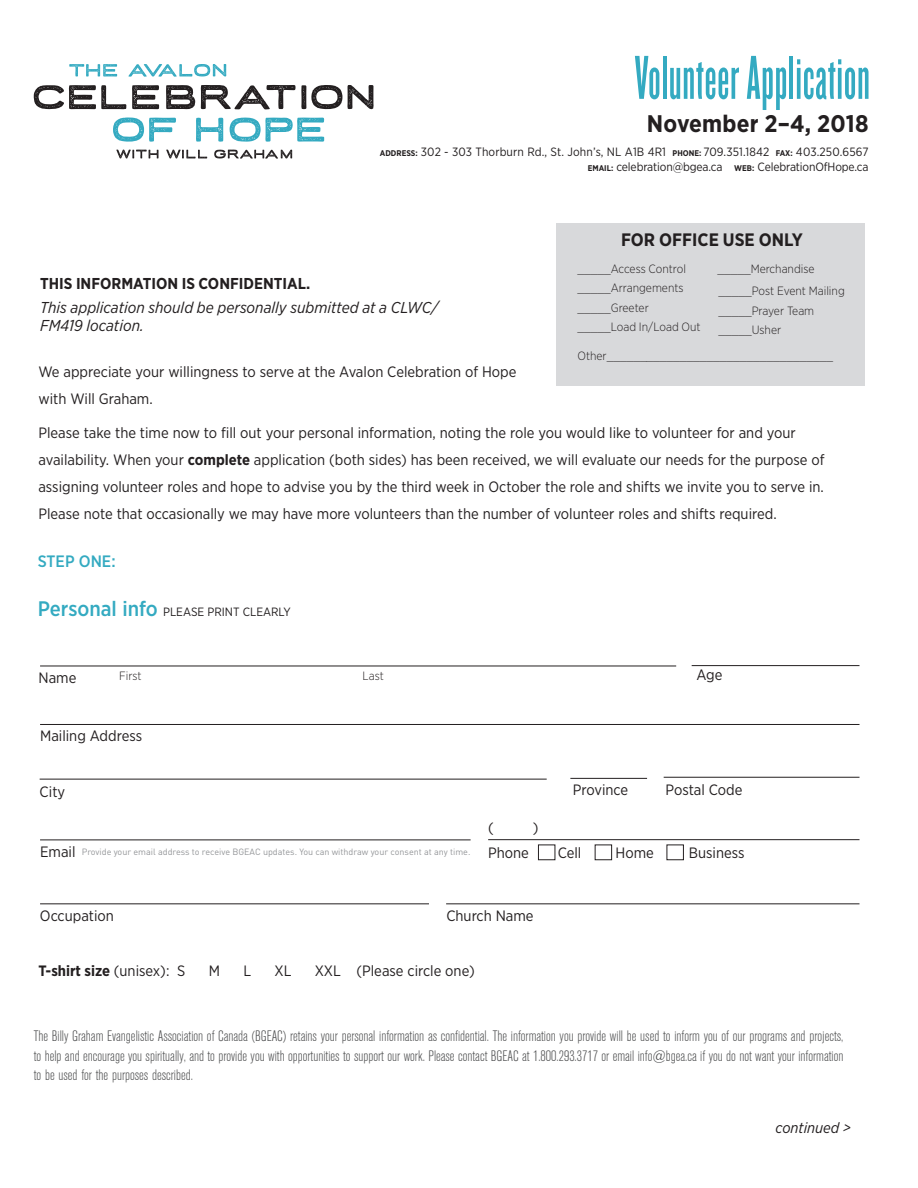
<style>
.page{position:relative;width:918px;height:1188px;background:#fff}
.page>*{position:absolute;margin:0;border:0;box-sizing:border-box;transform-origin:0 0}
.t1{font:64.5px "Knockout 46 Flyweight";letter-spacing:.01em;color:#34aac1}
.t2{font:700 24px "Gotham Narrow";letter-spacing:.01em;color:#231f20}
.t3{font:700 18px "Gotham Narrow";color:#231f20}
.t4{font:500 16.5px "Gotham Narrow";color:#34aac1}
.t5{font:italic 15.75px/18px "Gotham Narrow";color:#231f20}
.t6{font:700 15.75px "Gotham Narrow";color:#231f20}
.t7{font:15px/27px "Gotham Narrow";color:#231f20}
.t8{font:300 condensed 15px/19.5px "Akzidenz Grotesk BE";color:#4b4c4d;text-align:justify}
.t9{font:700 15px "Gotham Narrow";color:#231f20}
.t10{font:italic 15px "Gotham Narrow";color:#231f20}
.t11{font:300 12px "Gotham Narrow";color:#231f20}
.t12{font:12px/15px "Gotham Narrow";color:#231f20;text-align:right}
.t13{font:9px "DINOT";color:#939598}
.s1{font-weight:700;font-size:8.25px}
.s2{font-weight:700}
.s3{font-weight:500;font-size:21px;color:#34aac1}
.s4{font-weight:400}
</style>
<div class="page">
<hr style="left:40px;top:666px;width:636px;height:1px;background:#231f20">
<hr style="left:40px;top:724px;width:820px;height:1px;background:#231f20">
<hr style="left:488px;top:839px;width:372px;height:1px;background:#231f20">
<hr style="left:40px;top:840px;width:431px;height:1px;background:#231f20">
<hr style="left:40px;top:779px;width:507px;height:1px;background:#231f20">
<hr style="left:570px;top:778px;width:77px;height:1px;background:#231f20">
<hr style="left:664px;top:777px;width:196px;height:1px;background:#231f20">
<hr style="left:692px;top:665px;width:167px;height:1px;background:#231f20">
<hr style="left:446px;top:904px;width:413px;height:1px;background:#231f20">
<hr style="left:40px;top:904px;width:389px;height:1px;background:#231f20">
<div style="left:556px;top:224px;width:309px;height:162px;background:#d8d9db"></div>
<svg style="left:116px;top:150px;width:43px;height:9px"></svg>
<svg style="left:166px;top:150px;width:41px;height:9px"></svg>
<svg style="left:214px;top:150px;width:78px;height:9px"></svg>
<svg style="left:113px;top:117px;width:63px;height:25px"></svg>
<svg style="left:196px;top:117px;width:128px;height:25px"></svg>
<svg style="left:33px;top:85px;width:126px;height:24px"></svg>
<svg style="left:166px;top:85px;width:29px;height:24px"></svg>
<svg style="left:201px;top:85px;width:173px;height:25px"></svg>
<svg style="left:69px;top:64px;width:48px;height:13px"></svg>
<svg style="left:129px;top:64px;width:97px;height:13px"></svg>
<div style="left:538px;top:845px;width:17px;height:15px;border:1px solid #231f20"></div>
<div style="left:595px;top:845px;width:17px;height:15px;border:1px solid #231f20"></div>
<div style="left:667px;top:845px;width:17px;height:15px;border:1px solid #231f20"></div>
<p class="t1" style="left:635px;top:41px;width:237px">Volunteer Application</p>
<p class="t2" style="left:647px;top:108px;width:223px">November 2–4, 2018</p>
<p class="t12" style="left:380px;top:144px;width:490px"><span class="s1">ADDRESS:</span> 302 - 303 Thorburn Rd., St. John’s, NL A1B 4R1 <span class="s1">PHONE:</span> 709.351.1842 <span class="s1">FAX:</span> 403.250.6567<br><span class="s1">EMAIL:</span> celebration@bgea.ca <span class="s1">WEB:</span> CelebrationOfHope.ca</p>
<p class="t6" style="left:40px;top:273px;width:272px">THIS INFORMATION IS CONFIDENTIAL.</p>
<p class="t5" style="left:40px;top:299px;width:400px">This application should be personally submitted at a CLWC/<br>FM419 location.</p>
<p class="t3" style="left:621px;top:228px;width:183px">FOR OFFICE USE ONLY</p>
<p class="t11" style="left:577px;top:261px;width:110px">_____Access Control</p>
<p class="t11" style="left:717px;top:261px;width:99px">_____Merchandise</p>
<p class="t11" style="left:577px;top:281px;width:108px">_____Arrangements</p>
<p class="t11" style="left:577px;top:300px;width:73px">_____Greeter</p>
<p class="t11" style="left:577px;top:320px;width:125px">_____Load In/Load Out</p>
<p class="t11" style="left:577px;top:348px;width:257px">Other__________________________________</p>
<p class="t11" style="left:718px;top:284px;width:128px">_____Post Event Mailing</p>
<p class="t11" style="left:718px;top:303px;width:97px">_____Prayer Team</p>
<p class="t11" style="left:718px;top:323px;width:64px">_____Usher</p>
<p class="t7" style="left:38px;top:358px;width:480px">We appreciate your willingness to serve at the Avalon Celebration of Hope with Will Graham.</p>
<p class="t7" style="left:38px;top:419px;width:788px">Please take the time now to fill out your personal information, noting the role you would like to volunteer for and your availability. When your <span class="s2">complete</span> application (both sides) has been received, we will evaluate our needs for the purpose of assigning volunteer roles and hope to advise you by the third week in October the role and shifts we invite you to serve in.<br>Please note that occasionally we may have more volunteers than the number of volunteer roles and shifts required.</p>
<p class="t4" style="left:38px;top:550px;width:79px">STEP ONE:</p>
<p class="t12" style="left:38px;top:604px;width:255px"><span class="s3">Personal info</span> PLEASE PRINT CLEARLY</p>
<p class="t7" style="left:39px;top:664px;width:39px">Name</p>
<p class="t11" style="left:119px;top:668px;width:24px">First</p>
<p class="t11" style="left:363px;top:668px;width:23px">Last</p>
<p class="t7" style="left:40px;top:722px;width:104px">Mailing Address</p>
<p class="t7" style="left:697px;top:661px;width:28px">Age</p>
<p class="t7" style="left:40px;top:778px;width:27px">City</p>
<p class="t7" style="left:573px;top:776px;width:57px">Province</p>
<p class="t7" style="left:666px;top:776px;width:78px">Postal Code</p>
<p class="t7" style="left:40px;top:838px;width:37px">Email</p>
<p class="t13" style="left:82px;top:845px;width:390px">Provide your email address to receive BGEAC updates. You can withdraw your consent at any time.</p>
<p class="t7" style="left:488px;top:813px;width:7px">(</p>
<p class="t7" style="left:533px;top:813px;width:7px">)</p>
<p class="t7" style="left:488px;top:839px;width:42px">Phone</p>
<p class="t7" style="left:558px;top:839px;width:25px">Cell</p>
<p class="t7" style="left:616px;top:839px;width:40px">Home</p>
<p class="t7" style="left:689px;top:839px;width:57px">Business</p>
<p class="t7" style="left:40px;top:902px;width:76px">Occupation</p>
<p class="t7" style="left:446px;top:902px;width:89px">Church Name</p>
<p class="t9" style="left:38px;top:961px;width:149px">T-shirt size <span class="s4">(unisex): S</span></p>
<p class="t7" style="left:209px;top:957px;width:13px">M</p>
<p class="t7" style="left:243px;top:957px;width:9px">L</p>
<p class="t7" style="left:274px;top:957px;width:19px">XL</p>
<p class="t7" style="left:315px;top:957px;width:161px">XXL (Please circle one)</p>
<p class="t8" style="left:34px;top:1027px;width:811px">The Billy Graham Evangelistic Association of Canada (BGEAC) retains your personal information as confidential. The information you provide will be used to inform you of our programs and projects, to help and encourage you spiritually, and to provide you with opportunities to support our work. Please contact BGEAC at 1.800.293.3717 or email info@bgea.ca if you do not want your information to be used for the purposes described.</p>
<p class="t10" style="left:776px;top:1118px;width:77px">continued &gt;</p>
</div>
